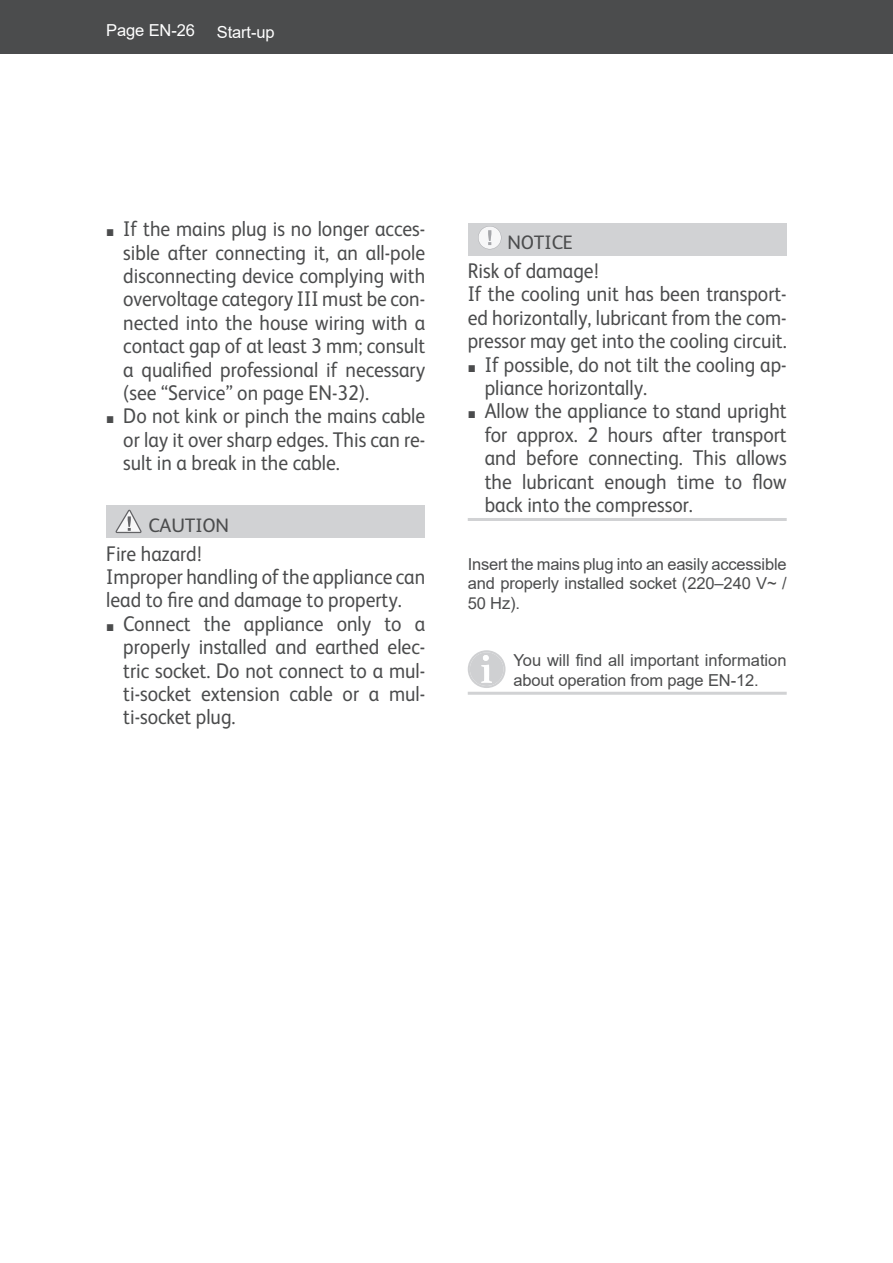
<style>
.page{position:relative;width:893px;height:1263px;background:#fff}
.page>*{position:absolute;margin:0;border:0;box-sizing:border-box;transform-origin:0 0}
.t1{font:21.3px/23.4px "FS Albert";color:#4b4c4d;text-align:justify;scale:.92 1}
.t2{font:19.5px "FS Albert";letter-spacing:-.005em;color:#4b4c4d}
.t3{font:16.5px/19.8px "Arial";letter-spacing:-.005em;color:#4b4c4d;text-align:justify}
.t4{font:16.5px "Arial";letter-spacing:-.01em;color:#fff}
.s1{font-family:"Arial";font-size:14.7px}
</style>
<div class="page">
<div style="left:0;top:0;width:893px;height:54px;background:#4b4c4d"></div>
<div style="left:106px;top:505px;width:319px;height:33px;background:#d1d2d4"></div>
<svg style="left:116px;top:510px;width:26px;height:23px"></svg>
<div style="left:468px;top:223px;width:319px;height:33px;background:#d1d2d4"></div>
<hr style="left:468px;top:518px;width:319px;height:3px;background:#d1d2d4">
<hr style="left:468px;top:692px;width:319px;height:3px;background:#d1d2d4">
<svg style="left:478px;top:226px;width:23px;height:23px"></svg>
<svg style="left:468px;top:650px;width:37px;height:38px"></svg>
<p class="t4" style="left:106px;top:22px;width:90px">Page EN-26</p>
<p class="t4" style="left:217px;top:23px;width:59px">Start-up</p>
<p class="t1" style="left:123px;top:219px;width:330px;text-indent:-17px"><span class="s1">■</span> If the mains plug is no longer acces&shy;sible after connecting it, an all-pole disconnecting device complying with overvoltage category III must be con&shy;nected into the house wiring with a contact gap of at least 3 mm; consult a qualified professional if necessary (see “Service” on page EN-32).</p>
<p class="t1" style="left:123px;top:406px;width:330px;text-indent:-17px"><span class="s1">■</span> Do not kink or pinch the mains cable or lay it over sharp edges. This can re&shy;sult in a break in the cable.</p>
<p class="t2" style="left:148px;top:518px;width:82px">CAUTION</p>
<p class="t1" style="left:106px;top:543px;width:348px;text-align:left">Fire hazard!<br>Improper handling of the appliance can lead to fire and damage to property.</p>
<p class="t1" style="left:123px;top:614px;width:330px;text-indent:-17px"><span class="s1">■</span> Connect the appliance only to a properly installed and earthed elec&shy;tric socket. Do not connect to a mul&shy;ti-socket extension cable or a mul&shy;ti-socket plug.</p>
<p class="t2" style="left:507px;top:235px;width:67px">NOTICE</p>
<p class="t1" style="left:468px;top:261px;width:348px;text-align:left">Risk of damage!<br>If the cooling unit has been transport&shy;ed horizontally, lubricant from the com&shy;pressor may get into the cooling circuit.</p>
<p class="t1" style="left:485px;top:354px;width:330px;text-indent:-17px"><span class="s1">■</span> If possible, do not tilt the cooling ap&shy;pliance horizontally.</p>
<p class="t1" style="left:485px;top:401px;width:330px;text-indent:-17px"><span class="s1">■</span> Allow the appliance to stand upright for approx. 2 hours after transport and before connecting. This allows the lubricant enough time to flow back into the compressor.</p>
<p class="t3" style="left:468px;top:554px;width:320px">Insert the mains plug into an easily accessible and properly installed socket (220–240 V~ / 50 Hz).</p>
<p class="t3" style="left:513px;top:650px;width:275px">You will find all important information about operation from page EN-12.</p>
</div>
